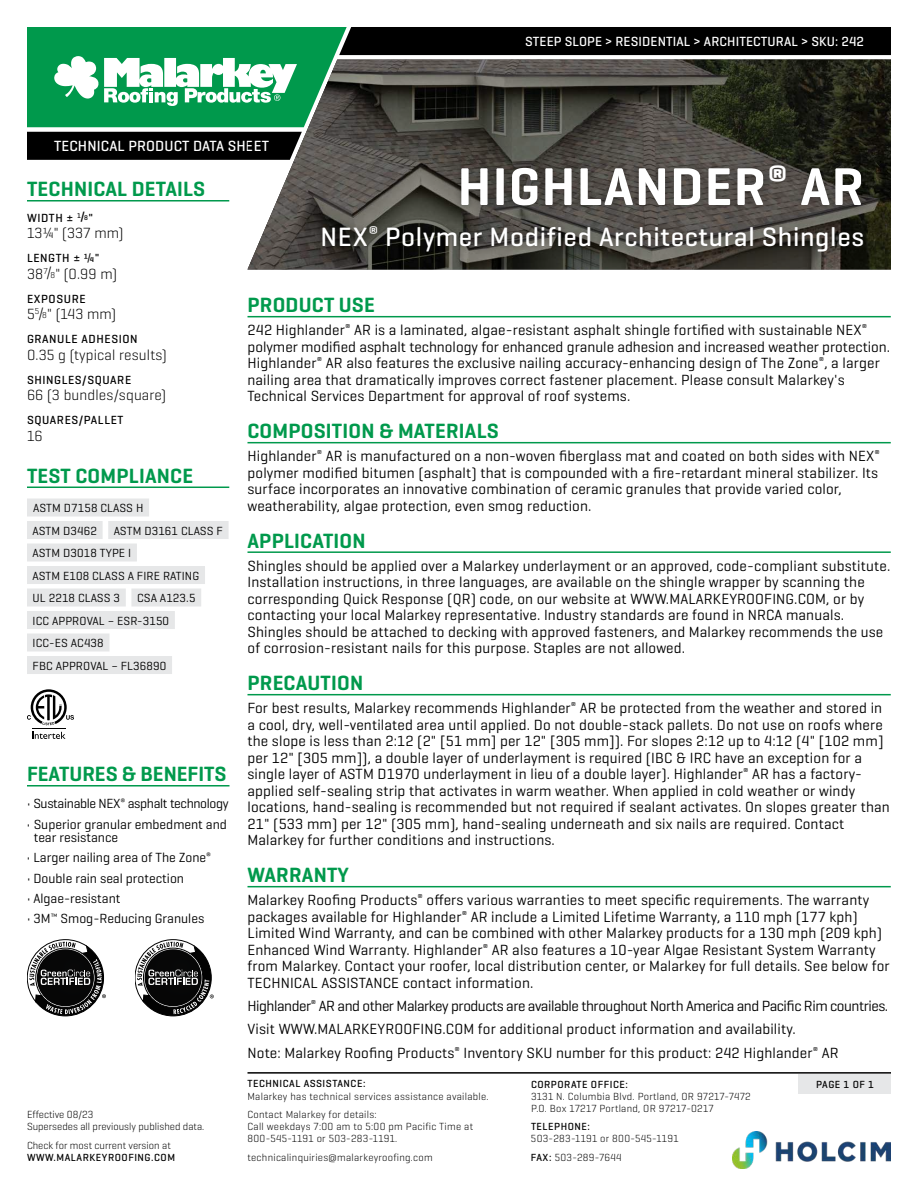
<style>
.page{position:relative;width:918px;height:1188px;background:#fff}
.page>*{position:absolute;margin:0;border:0;box-sizing:border-box;transform-origin:0 0}
.t1{font:600 54px "Geogrotesque";letter-spacing:.025em;color:#fff}
.t2{font:500 27px "Geogrotesque";letter-spacing:.025em;color:#fff}
.t3{font:600 21px "Geogrotesque";letter-spacing:.01em;color:#00994c}
.t4{font:15px/16.5px "Geogrotesque";letter-spacing:.01em;color:#000}
.t5{font:300 15px "Geogrotesque";letter-spacing:.01em;color:#000}
.t6{font:500 15px "Geogrotesque";letter-spacing:.01em;color:#fff}
.t7{font:13.5px/13.5px "Geogrotesque";color:#000}
.t8{font:500 13.5px "Geogrotesque";letter-spacing:.01em;color:#fff}
.t9{font:13.5px "Geogrotesque";letter-spacing:-.025em;color:#000}
.t10{font:12px/22.5px "Geogrotesque";letter-spacing:.01em;color:#000}
.t11{font:500 12px "Geogrotesque";letter-spacing:.05em;color:#000}
.t12{font:300 10.5px/18.8px "Geogrotesque";letter-spacing:.025em;color:#000}
.t13{font:300 10.5px/12px "Geogrotesque";color:#000}
.t14{font:500 10.5px "Geogrotesque";letter-spacing:.05em;color:#000}
.s1{font-size:8.7px}
.s2{font-weight:500}
</style>
<div class="page">
<hr style="left:248px;top:316px;width:643px;height:1px;background:#00994c">
<hr style="left:248px;top:442px;width:643px;height:1px;background:#00994c">
<hr style="left:248px;top:551px;width:643px;height:2px;background:#00994c">
<hr style="left:248px;top:694px;width:643px;height:1px;background:#00994c">
<hr style="left:248px;top:886px;width:643px;height:1px;background:#00994c">
<hr style="left:27px;top:200px;width:202px;height:2px;background:#00994c">
<hr style="left:27px;top:487px;width:202px;height:1px;background:#00994c">
<div style="left:27px;top:499px;width:122px;height:18px;background:#e6e7e8"></div>
<div style="left:27px;top:521px;width:76px;height:18px;background:#e6e7e8"></div>
<div style="left:108px;top:521px;width:121px;height:18px;background:#e6e7e8"></div>
<div style="left:27px;top:544px;width:110px;height:18px;background:#e6e7e8"></div>
<div style="left:27px;top:566px;width:178px;height:18px;background:#e6e7e8"></div>
<div style="left:27px;top:589px;width:99px;height:18px;background:#e6e7e8"></div>
<div style="left:131px;top:589px;width:70px;height:18px;background:#e6e7e8"></div>
<div style="left:27px;top:611px;width:148px;height:18px;background:#e6e7e8"></div>
<div style="left:27px;top:634px;width:82px;height:18px;background:#e6e7e8"></div>
<div style="left:27px;top:656px;width:145px;height:18px;background:#e6e7e8"></div>
<hr style="left:27px;top:785px;width:203px;height:2px;background:#00994c">
<svg style="left:27px;top:939px;width:79px;height:77px"></svg>
<svg style="left:135px;top:939px;width:79px;height:77px"></svg>
<img style="left:733px;top:1132px;width:158px;height:36px">
<div style="left:799px;top:1074px;width:92px;height:20px;background:#e6e7e8"></div>
<hr style="left:248px;top:1072px;width:643px;height:2px;background:#000">
<svg style="left:248px;top:160px;width:643px;height:109px"></svg>
<div style="left:315px;top:157px;width:556px;height:102px;background:#000;opacity:.35"></div>
<svg style="left:27px;top:27px;width:864px;height:133px;background:#355441"></svg>
<svg style="left:32px;top:732px;width:34px;height:7px"></svg>
<svg style="left:27px;top:689px;width:47px;height:36px"></svg>
<hr style="left:32px;top:728px;width:34px;height:1px;background:#000">
<p class="t6" style="left:54px;top:137px;width:217px">TECHNICAL PRODUCT DATA SHEET</p>
<p class="t8" style="left:525px;top:33px;width:340px">STEEP SLOPE &gt; RESIDENTIAL &gt; ARCHITECTURAL &gt; SKU: 242</p>
<h3 class="t3" style="left:27px;top:176px;width:180px">TECHNICAL DETAILS</h3>
<p class="t11" style="left:27px;top:210px;width:68px">WIDTH ± <sup>1</sup>/<sup>8</sup>"</p>
<p class="t5" style="left:27px;top:224px;width:98px">13¼" (337 mm)</p>
<p class="t11" style="left:27px;top:251px;width:74px">LENGTH ± ¼"</p>
<p class="t5" style="left:27px;top:264px;width:92px">38<sup>7</sup>/<span class="s1">8</span>" (0.99 m)</p>
<p class="t11" style="left:27px;top:291px;width:60px">EXPOSURE</p>
<p class="t5" style="left:27px;top:305px;width:91px">5<sup>5</sup>/<span class="s1">8</span>" (143 mm)</p>
<p class="t11" style="left:27px;top:332px;width:112px">GRANULE ADHESION</p>
<p class="t5" style="left:27px;top:345px;width:141px">0.35 g (typical results)</p>
<p class="t11" style="left:27px;top:372px;width:106px">SHINGLES/SQUARE</p>
<p class="t5" style="left:27px;top:386px;width:141px">66 (3 bundles/square)</p>
<p class="t11" style="left:27px;top:413px;width:98px">SQUARES/PALLET</p>
<p class="t5" style="left:27px;top:426px;width:17px">16</p>
<h3 class="t3" style="left:27px;top:463px;width:168px">TEST COMPLIANCE</h3>
<p class="t10" style="left:33px;top:496px;width:112px">ASTM D7158 CLASS H<br>ASTM D3462</p>
<p class="t10" style="left:33px;top:519px;width:192px;text-indent:81px">ASTM D3161 CLASS F<br>ASTM D3018 TYPE I<br>ASTM E108 CLASS A FIRE RATING<br>UL 2218 CLASS 3</p>
<p class="t10" style="left:33px;top:586px;width:164px;text-indent:104px">CSA A123.5<br>ICC APPROVAL – ESR-3150<br>ICC-ES AC438<br>FBC APPROVAL – FL36890</p>
<h3 class="t3" style="left:27px;top:761px;width:201px">FEATURES &amp; BENEFITS</h3>
<p class="t9" style="left:27px;top:795px;width:203px">• Sustainable NEX<sup>®</sup> asphalt technology</p>
<p class="t7" style="left:34px;top:817px;width:195px;text-indent:-7px">• Superior granular embedment and tear resistance</p>
<p class="t7" style="left:27px;top:851px;width:186px">• Larger nailing area of The Zone<sup>®</sup></p>
<p class="t7" style="left:27px;top:871px;width:159px">• Double rain seal protection</p>
<p class="t7" style="left:27px;top:891px;width:95px">• Algae-resistant</p>
<p class="t7" style="left:27px;top:911px;width:179px">• 3M<sup>™</sup> Smog-Reducing Granules</p>
<p class="t13" style="left:27px;top:1108px;width:179px">Effective 08/23<br>Supersedes all previously published data.</p>
<p class="t13" style="left:27px;top:1139px;width:145px">Check for most current version at</p>
<p class="t14" style="left:27px;top:1151px;width:150px">WWW.MALARKEYROOFING.COM</p>
<h1 class="t1" style="left:458px;top:153px;width:408px">HIGHLANDER<sup>®</sup> AR</h1>
<h2 class="t2" style="left:321px;top:219px;width:545px">NEX<sup>®</sup> Polymer Modified Architectural Shingles</h2>
<h3 class="t3" style="left:248px;top:292px;width:129px">PRODUCT USE</h3>
<p class="t4" style="left:248px;top:322px;width:644px">242 Highlander<sup>®</sup> AR is a laminated, algae-resistant asphalt shingle fortified with sustainable NEX<sup>® </sup>polymer modified asphalt technology for enhanced granule adhesion and increased weather protection.<br>Highlander<sup>®</sup> AR also features the exclusive nailing accuracy-enhancing design of The Zone<sup>®</sup>, a larger nailing area that dramatically improves correct fastener placement. Please consult Malarkey's Technical Services Department for approval of roof systems.</p>
<h3 class="t3" style="left:248px;top:418px;width:253px">COMPOSITION &amp; MATERIALS</h3>
<p class="t4" style="left:248px;top:448px;width:634px">Highlander<sup>®</sup> AR is manufactured on a non-woven fiberglass mat and coated on both sides with NEX<sup>® </sup>polymer modified bitumen (asphalt) that is compounded with a fire-retardant mineral stabilizer. Its surface incorporates an innovative combination of ceramic granules that provide varied color, weatherability, algae protection, even smog reduction.</p>
<h3 class="t3" style="left:247px;top:527px;width:120px">APPLICATION</h3>
<p class="t4" style="left:247px;top:557px;width:644px">Shingles should be applied over a Malarkey underlayment or an approved, code-compliant substitute.<br>Installation instructions, in three languages, are available on the shingle wrapper by scanning the corresponding Quick Response (QR) code, on our website at WWW.MALARKEYROOFING.COM, or by contacting your local Malarkey representative. Industry standards are found in NRCA manuals.<br>Shingles should be attached to decking with approved fasteners, and Malarkey recommends the use of corrosion-resistant nails for this purpose. Staples are not allowed.</p>
<h3 class="t3" style="left:247px;top:670px;width:117px">PRECAUTION</h3>
<p class="t4" style="left:247px;top:700px;width:644px">For best results, Malarkey recommends Highlander<sup>®</sup> AR be protected from the weather and stored in a cool, dry, well-ventilated area until applied. Do not double-stack pallets. Do not use on roofs where the slope is less than 2:12 (2" [51 mm] per 12" [305 mm]). For slopes 2:12 up to 4:12 (4" [102 mm] per 12" [305 mm]), a double layer of underlayment is required (IBC &amp; IRC have an exception for a single layer of ASTM D1970 underlayment in lieu of a double layer). Highlander<sup>®</sup> AR has a factory&shy;applied self-sealing strip that activates in warm weather. When applied in cold weather or windy locations, hand-sealing is recommended but not required if sealant activates. On slopes greater than 21" (533 mm) per 12" (305 mm), hand-sealing underneath and six nails are required. Contact Malarkey for further conditions and instructions.</p>
<h3 class="t3" style="left:247px;top:862px;width:103px">WARRANTY</h3>
<p class="t4" style="left:247px;top:892px;width:644px">Malarkey Roofing Products<sup>®</sup> offers various warranties to meet specific requirements. The warranty packages available for Highlander<sup>®</sup> AR include a Limited Lifetime Warranty, a 110 mph (177 kph)<br>Limited Wind Warranty, and can be combined with other Malarkey products for a 130 mph (209 kph)<br>Enhanced Wind Warranty. Highlander<sup>®</sup> AR also features a 10-year Algae Resistant System Warranty from Malarkey. Contact your roofer, local distribution center, or Malarkey for full details. See below for TECHNICAL ASSISTANCE contact information.</p>
<p class="t4" style="left:248px;top:994px;width:642px;line-height:23.2px">Highlander<sup>®</sup> AR and other Malarkey products are available throughout North America and Pacific Rim countries.<br>Visit WWW.MALARKEYROOFING.COM for additional product information and availability.<br>Note: Malarkey Roofing Products<sup>®</sup> Inventory SKU number for this product: 242 Highlander<sup>®</sup> AR</p>
<p class="t14" style="left:248px;top:1077px;width:119px">TECHNICAL ASSISTANCE:</p>
<p class="t12" style="left:248px;top:1086px;width:243px">Malarkey has technical services assistance available.<br>Contact Malarkey for details:</p>
<p class="t12" style="left:248px;top:1120px;width:227px;line-height:12px">Call weekdays 7:00 am to 5:00 pm Pacific Time at<br>800-545-1191 or 503-283-1191.</p>
<p class="t12" style="left:248px;top:1148px;width:187px">technicalinquiries@malarkeyroofing.com</p>
<p class="t14" style="left:531px;top:1077px;width:98px">CORPORATE OFFICE:</p>
<p class="t12" style="left:531px;top:1090px;width:221px;line-height:12px">3131 N. Columbia Blvd. Portland, OR 97217-7472<br>P.O. Box 17217 Portland, OR 97217-0217</p>
<p class="t14" style="left:531px;top:1120px;width:60px">TELEPHONE:</p>
<p class="t12" style="left:531px;top:1129px;width:149px">503-283-1191 or 800-545-1191<br><span class="s2">FAX:</span> 503-289-7644</p>
<p class="t14" style="left:816px;top:1077px;width:59px">PAGE 1 OF 1</p>
</div>
